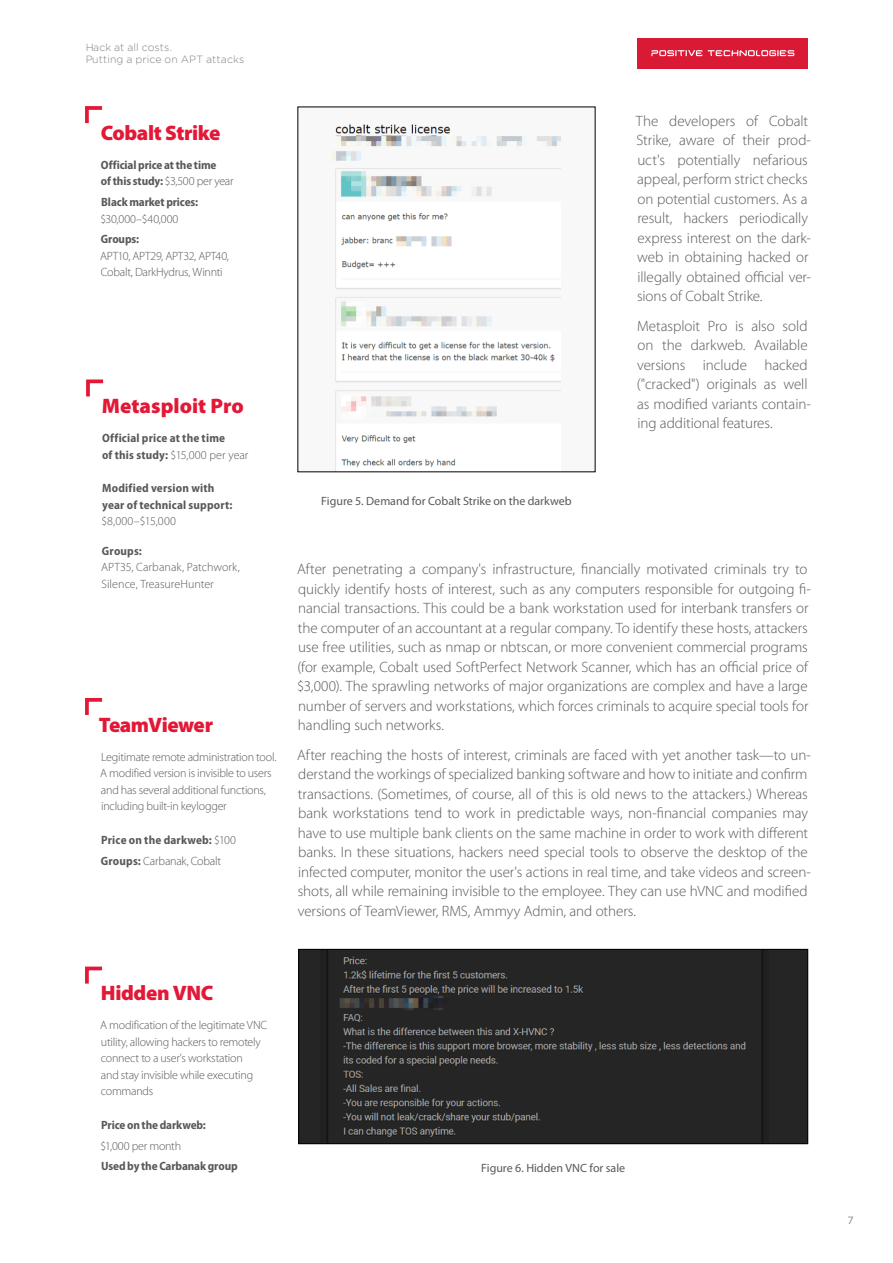
<style>
.page{position:relative;width:893px;height:1263px;background:#fff}
.page>*{position:absolute;margin:0;border:0;box-sizing:border-box;transform-origin:0 0}
.t1{font:900 21px "Myriad Pro";letter-spacing:-.02em;color:#e31837}
.t2{font:900 21px "Myriad Pro";color:#e31837}
.t3{font:300 15px/19.5px "Myriad Pro";letter-spacing:-.005em;color:#58595b}
.t4{font:300 12px/16.5px "Myriad Pro";letter-spacing:-.015em;color:#58595b}
.t5{font:700 semi-condensed 12px/16.5px "Myriad Pro";letter-spacing:.01em;color:#58595b}
.t6{font:700 semi-condensed 12px/16.5px "Myriad Pro";letter-spacing:-.01em;color:#58595b}
.t7{font:12px "Myriad Pro";color:#58595b}
.t8{font:300 12px/16.5px "Myriad Pro";letter-spacing:.005em;color:#58595b}
.t9{font:300 10.5px/12.6px "Gotham Pro";letter-spacing:.01em;color:#808285}
.t10{font:10.5px "Gotham Pro";color:#808285}
.s1{font-weight:300;font-stretch:normal}
</style>
<div class="page">
<div style="left:298px;top:107px;width:297px;height:365px;background:#f8f8f8"></div>
<img style="left:332px;top:124px;width:228px;height:346px">
<svg style="left:85px;top:106px;width:18px;height:18px"></svg>
<svg style="left:86px;top:379px;width:18px;height:18px"></svg>
<div style="left:299px;top:949px;width:509px;height:195px;background:#252525"></div>
<img style="left:326px;top:951px;width:437px;height:191px">
<div style="left:298px;top:949px;width:510px;height:195px;border:1px solid #000"></div>
<svg style="left:85px;top:966px;width:18px;height:18px"></svg>
<svg style="left:85px;top:698px;width:18px;height:17px"></svg>
<div style="left:638px;top:38px;width:170px;height:30px;background:#da1a35"></div>
<svg style="left:651px;top:50px;width:143px;height:6px"></svg>
<p class="t9" style="left:85px;top:41px;width:161px">Hack at all costs.<br>Putting a price on APT attacks</p>
<h1 class="t1" style="left:101px;top:121px;width:121px">Cobalt Strike</h1>
<p class="t6" style="left:101px;top:157px;width:134px">Official price at the time<br>of this study: <span class="s1">$3,500 per year</span></p>
<p class="t6" style="left:101px;top:194px;width:98px">Black market prices:</p>
<p class="t4" style="left:100px;top:211px;width:80px">$30,000–$40,000</p>
<p class="t5" style="left:101px;top:231px;width:40px">Groups:</p>
<p class="t4" style="left:100px;top:248px;width:130px">APT10, APT29, APT32, APT40,<br>Cobalt, DarkHydrus, Winnti</p>
<h1 class="t2" style="left:102px;top:394px;width:143px">Metasploit Pro</h1>
<p class="t5" style="left:102px;top:430px;width:148px">Official price at the time<br>of this study: <span class="s1">$15,000 per year</span></p>
<p class="t5" style="left:102px;top:480px;width:132px">Modified version with year of technical support:</p>
<p class="t4" style="left:101px;top:513px;width:76px">$8,000–$15,000</p>
<p class="t5" style="left:102px;top:542px;width:42px">Groups:</p>
<p class="t8" style="left:101px;top:559px;width:140px">APT35, Carbanak, Patchwork,<br>Silence, TreasureHunter</p>
<h1 class="t1" style="left:99px;top:712px;width:116px">TeamViewer</h1>
<p class="t4" style="left:100px;top:749px;width:178px">Legitimate remote administration tool.<br>A modified version is invisible to users and has several additional functions, including built-in keylogger</p>
<p class="t5" style="left:101px;top:830px;width:137px;line-height:20.7px">Price on the darkweb: <span class="s1">$100<br></span>Groups: <span class="s1">Carbanak, Cobalt</span></p>
<p class="t7" style="left:321px;top:494px;width:252px">Figure 5. Demand for Cobalt Strike on the darkweb</p>
<p class="t3" style="left:636px;top:111px;width:177px">The developers of Cobalt<br>Strike, aware of their prod&shy;uct's potentially nefarious appeal, perform strict checks on potential customers. As a result, hackers periodically express interest on the dark&shy;web in obtaining hacked or illegally obtained official ver&shy;sions of Cobalt Strike.</p>
<p class="t3" style="left:637px;top:316px;width:176px">Metasploit Pro is also sold on the darkweb. Available versions include hacked ("cracked") originals as well as modified variants contain&shy;ing additional features.</p>
<p class="t3" style="left:297px;top:560px;width:515px">After penetrating a company's infrastructure, financially motivated criminals try to quickly identify hosts of interest, such as any computers responsible for outgoing fi&shy;nancial transactions. This could be a bank workstation used for interbank transfers or the computer of an accountant at a regular company. To identify these hosts, attackers use free utilities, such as nmap or nbtscan, or more convenient commercial programs (for example, Cobalt used SoftPerfect Network Scanner, which has an official price of $3,000). The sprawling networks of major organizations are complex and have a large number of servers and workstations, which forces criminals to acquire special tools for handling such networks.</p>
<p class="t3" style="left:297px;top:745px;width:515px">After reaching the hosts of interest, criminals are faced with yet another task—to un&shy;derstand the workings of specialized banking software and how to initiate and confirm transactions. (Sometimes, of course, all of this is old news to the attackers.) Whereas bank workstations tend to work in predictable ways, non-financial companies may have to use multiple bank clients on the same machine in order to work with different banks. In these situations, hackers need special tools to observe the desktop of the infected computer, monitor the user's actions in real time, and take videos and screen&shy;shots, all while remaining invisible to the employee. They can use hVNC and modified versions of TeamViewer, RMS, Ammyy Admin, and others.</p>
<h1 class="t1" style="left:101px;top:981px;width:114px">Hidden VNC</h1>
<p class="t4" style="left:100px;top:1017px;width:169px">A modification of the legitimate VNC utility, allowing hackers to remotely connect to a user's workstation<br>and stay invisible while executing commands</p>
<p class="t6" style="left:101px;top:1117px;width:106px">Price on the darkweb:</p>
<p class="t4" style="left:100px;top:1138px;width:82px">$1,000 per month</p>
<p class="t6" style="left:101px;top:1158px;width:138px">Used by the Carbanak group</p>
<p class="t7" style="left:481px;top:1161px;width:146px">Figure 6. Hidden VNC for sale</p>
<p class="t10" style="left:847px;top:1215px;width:8px">7</p>
</div>
